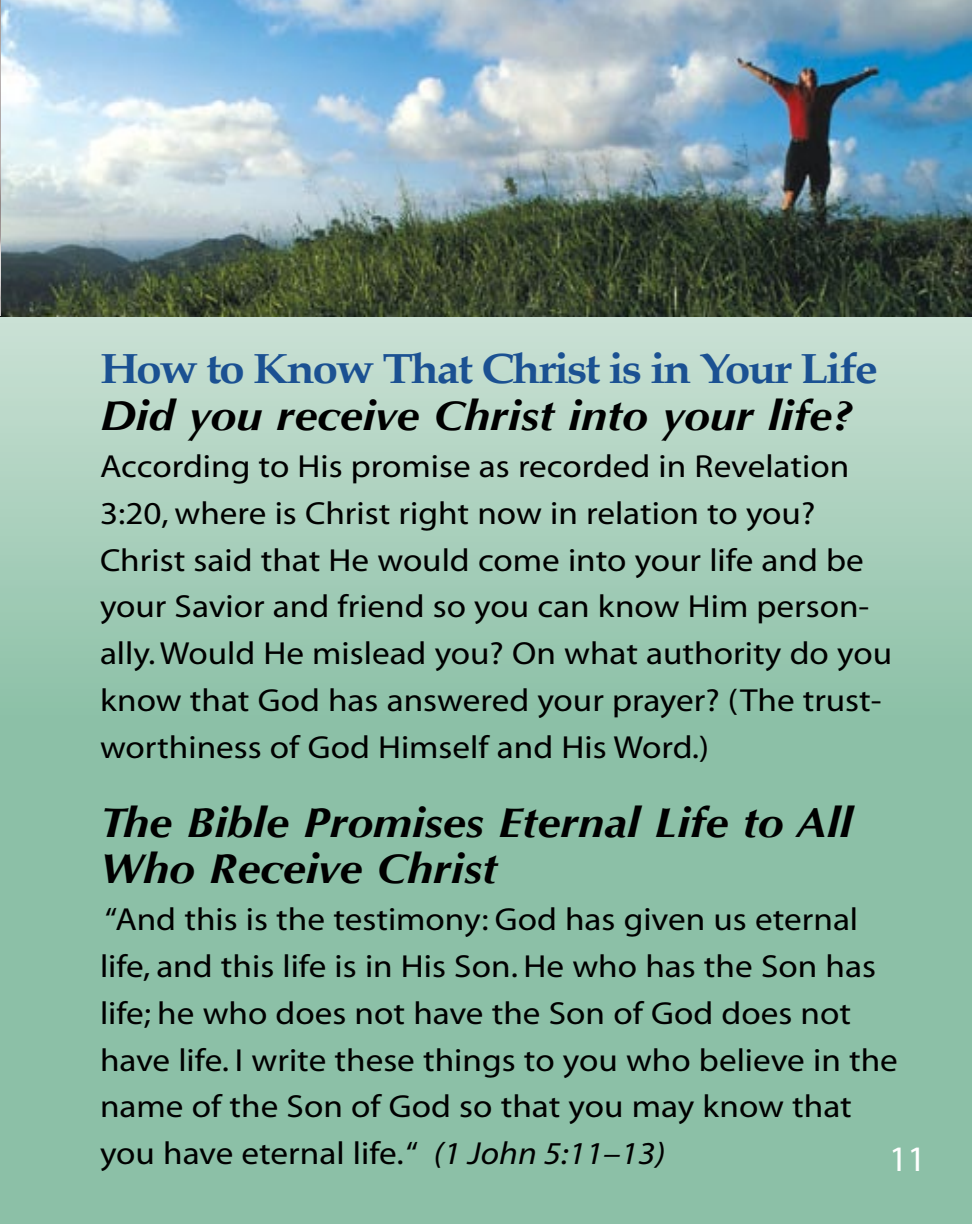
<style>
.page{position:relative;width:972px;height:1224px;background:#8cc0a7}
.page>*{position:absolute;margin:0;border:0;box-sizing:border-box;transform-origin:0 0}
.t1{font:italic 700 42px/46.8px "Optima";color:#000;scale:1.1 1}
.t2{font:700 42px "Palatino";letter-spacing:-.05em;color:#1b5192;scale:1.1 1}
.t3{font:36px "Myriad";color:#fff}
.t4{font:32px/46.8px "Myriad";color:#000;scale:1.1 1}
.s1{font-style:italic}
</style>
<div class="page">
<div style="left:0;top:317px;width:972px;height:400px;background:linear-gradient(to bottom,#cae1d5,#8cc1a7)"></div>
<img style="left:0;top:0;width:972px;height:317px">
<hr style="left:0;top:0;width:1px;height:316px;background:#fff">
<h1 class="t2" style="left:100px;top:333px;width:709px">How to Know That Christ is in Your Life</h1>
<h1 class="t1" style="left:100px;top:393px;width:686px">Did you receive Christ into your life?</h1>
<p class="t4" style="left:100px;top:444px;width:722px">According to His promise as recorded in Revelation 3:20, where is Christ right now in relation to you?<br>Christ said that He would come into your life and be your Savior and friend so you can know Him person&shy;ally. Would He mislead you? On what authority do you know that God has answered your prayer? (The trust&shy;worthiness of God Himself and His Word.)</p>
<h1 class="t1" style="left:100px;top:799px;width:686px">The Bible Promises Eternal Life to All<br>Who Receive Christ</h1>
<p class="t4" style="left:100px;top:897px;width:727px">“And this is the testimony: God has given us eternal life, and this life is in His Son. He who has the Son has life; he who does not have the Son of God does not have life. I write these things to you who believe in the name of the Son of God so that you may know that you have eternal life. “ <span class="s1">(1 John 5:11–13)</span></p>
<p class="t3" style="left:889px;top:1141px;width:38px">11</p>
</div>
